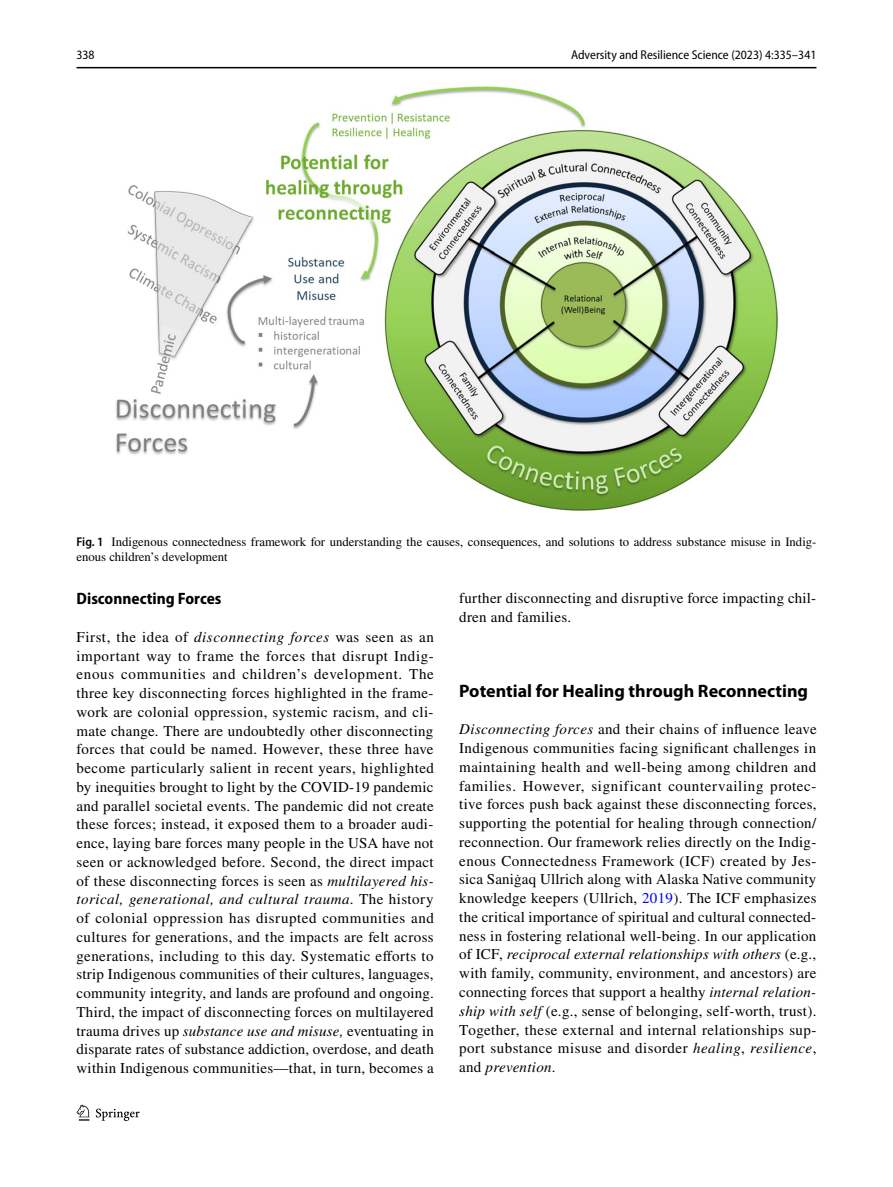
<style>
.page{position:relative;width:893px;height:1187px;background:#fff}
.page>*{position:absolute;margin:0;border:0;box-sizing:border-box;transform-origin:0 0}
.t1{font:700 18px "Myriad Pro";color:#000}
.t2{font:700 semi-condensed 16.5px "Myriad Pro";color:#000}
.t3{font:15px/18.8px "STIX";letter-spacing:.02em;color:#000;text-align:justify}
.t4{font:12.75px/15px "STIX";color:#000}
.t5{font:semi-condensed 12.75px "Myriad Pro";color:#000}
.s1{font-family:"Myriad Pro";font-weight:600;font-stretch:semi-condensed}
.s2{font-style:italic}
.s3{color:#00f}
</style>
<div class="page">
<hr style="left:77px;top:67px;width:739px;height:1px;background:#000">
<svg style="left:77px;top:1104px;width:12px;height:16px"></svg>
<svg style="left:96px;top:1108px;width:44px;height:12px"></svg>
<img style="left:116px;top:87px;width:661px;height:423px">
<p class="t5" style="left:77px;top:48px;width:20px">338</p>
<p class="t5" style="left:571px;top:48px;width:247px">Adversity and Resilience Science (2023) 4:335–341</p>
<p class="t4" style="left:77px;top:534px;width:741px"><span class="s1">Fig. 1</span> Indigenous connectedness framework for understanding the causes, consequences, and solutions to address substance misuse in Indig&shy;enous children’s development</p>
<p class="t2" style="left:77px;top:589px;width:146px">Disconnecting Forces</p>
<p class="t3" style="left:77px;top:628px;width:359px">First, the idea of <span class="s2">disconnecting forces</span> was seen as an important way to frame the forces that disrupt Indig&shy;enous communities and children’s development. The three key disconnecting forces highlighted in the frame&shy;work are colonial oppression, systemic racism, and cli&shy;mate change. There are undoubtedly other disconnecting forces that could be named. However, these three have become particularly salient in recent years, highlighted by inequities brought to light by the COVID-19 pandemic and parallel societal events. The pandemic did not create these forces; instead, it exposed them to a broader audi&shy;ence, laying bare forces many people in the USA have not seen or acknowledged before. Second, the direct impact of these disconnecting forces is seen as <span class="s2">multilayered his&shy;torical, generational, and cultural trauma</span>. The history of colonial oppression has disrupted communities and cultures for generations, and the impacts are felt across generations, including to this day. Systematic efforts to strip Indigenous communities of their cultures, languages, community integrity, and lands are profound and ongoing.<br>Third, the impact of disconnecting forces on multilayered trauma drives up <span class="s2">substance use and misuse,</span> eventuating in disparate rates of substance addiction, overdose, and death within Indigenous communities—that, in turn, becomes a</p>
<p class="t3" style="left:459px;top:589px;width:358px">further disconnecting and disruptive force impacting chil&shy;dren and families.</p>
<p class="t1" style="left:459px;top:679px;width:350px">Potential for Healing through Reconnecting</p>
<p class="t3" style="left:459px;top:721px;width:359px"><span class="s2">Disconnecting forces</span> and their chains of influence leave Indigenous communities facing significant challenges in maintaining health and well-being among children and families. However, significant countervailing protec&shy;tive forces push back against these disconnecting forces, supporting the potential for healing through connection/ reconnection. Our framework relies directly on the Indig&shy;enous Connectedness Framework (ICF) created by Jes&shy;sica Saniġaq Ullrich along with Alaska Native community knowledge keepers (Ullrich, <span class="s3">2019</span>). The ICF emphasizes the critical importance of spiritual and cultural connected&shy;ness in fostering relational well-being. In our application of ICF, <span class="s2">reciprocal external relationships with others</span> (e.g., with family, community, environment, and ancestors) are connecting forces that support a healthy <span class="s2">internal relation&shy;ship with self</span> (e.g., sense of belonging, self-worth, trust).<br>Together, these external and internal relationships sup&shy;port substance misuse and disorder <span class="s2">healing</span>, <span class="s2">resilience</span>, and <span class="s2">prevention</span>.</p>
</div>
